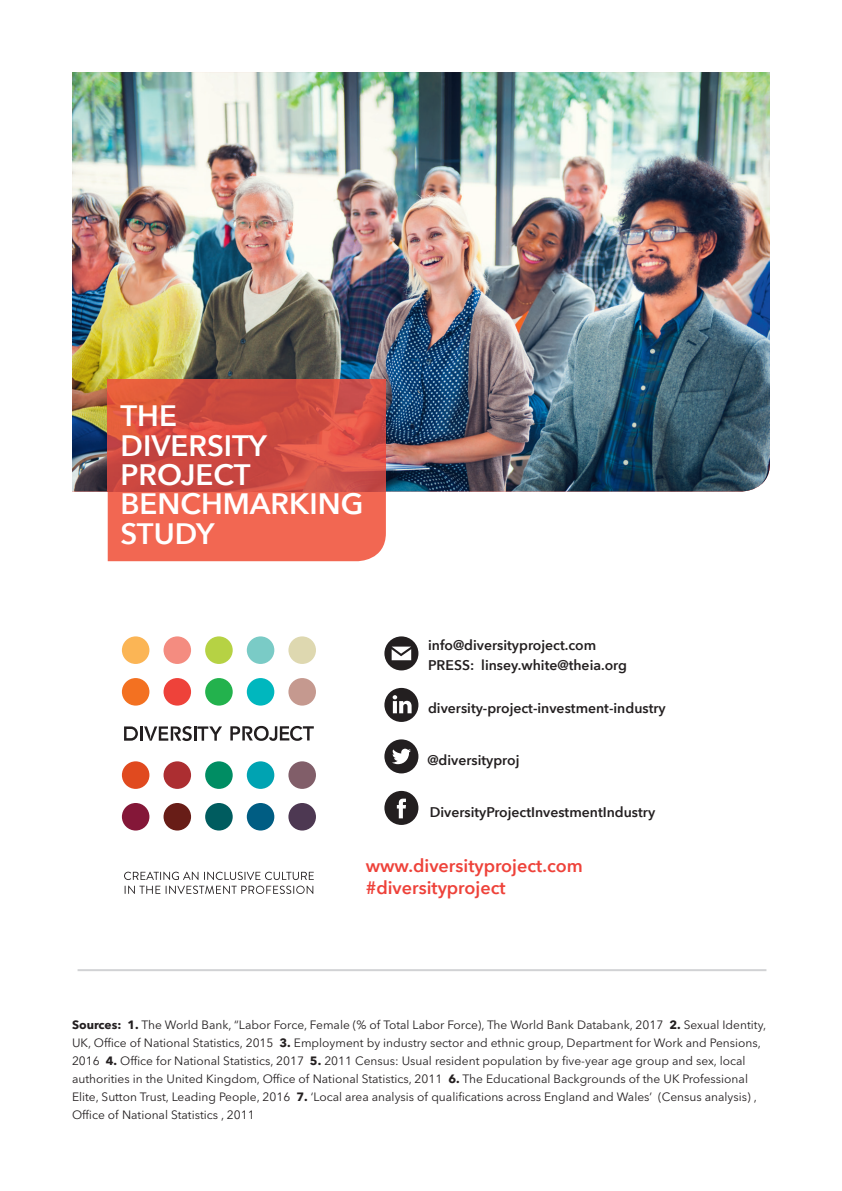
<style>
.page{position:relative;width:842px;height:1191px;background:#fff}
.page>*{position:absolute;margin:0;border:0;box-sizing:border-box;transform-origin:0 0}
.t1{font:600 29.4px/29.4px "Avenir Next";color:#fff}
.t2{font:600 18px/21.6px "Avenir Next";color:#ee423a}
.t3{font:600 14px/20px "Avenir Next";color:#231f20}
.t4{font:12px/18px "Avenir Next LT Pro";color:#231f20}
.s1{font-weight:700}
</style>
<div class="page">
<img style="left:72px;top:72px;width:698px;height:419px">
<hr style="left:78px;top:969px;width:688px;height:2px;background:#d1d2d4">
<svg style="left:124px;top:871px;width:190px;height:23px"></svg>
<div style="left:122px;top:636px;width:27px;height:28px;background:#fbb555;border-radius:50%"></div>
<div style="left:164px;top:636px;width:27px;height:28px;background:#f48c80;border-radius:50%"></div>
<div style="left:205px;top:636px;width:28px;height:28px;background:#b6d244;border-radius:50%"></div>
<div style="left:247px;top:636px;width:27px;height:28px;background:#7acbc6;border-radius:50%"></div>
<div style="left:288px;top:636px;width:28px;height:28px;background:#ded8b0;border-radius:50%"></div>
<div style="left:122px;top:678px;width:27px;height:27px;background:#f37121;border-radius:50%"></div>
<div style="left:164px;top:678px;width:27px;height:27px;background:#ee423a;border-radius:50%"></div>
<div style="left:205px;top:678px;width:28px;height:27px;background:#23b24d;border-radius:50%"></div>
<div style="left:247px;top:678px;width:27px;height:27px;background:#00b7be;border-radius:50%"></div>
<div style="left:288px;top:678px;width:28px;height:27px;background:#c5998f;border-radius:50%"></div>
<div style="left:122px;top:761px;width:27px;height:28px;background:#e04a1f;border-radius:50%"></div>
<div style="left:164px;top:761px;width:27px;height:28px;background:#ac2e31;border-radius:50%"></div>
<div style="left:205px;top:761px;width:28px;height:28px;background:#008d63;border-radius:50%"></div>
<div style="left:247px;top:761px;width:27px;height:28px;background:#00a3b2;border-radius:50%"></div>
<div style="left:288px;top:761px;width:28px;height:28px;background:#815e69;border-radius:50%"></div>
<div style="left:122px;top:803px;width:27px;height:27px;background:#841738;border-radius:50%"></div>
<div style="left:164px;top:803px;width:27px;height:27px;background:#681d17;border-radius:50%"></div>
<div style="left:205px;top:803px;width:28px;height:27px;background:#005c5f;border-radius:50%"></div>
<div style="left:247px;top:803px;width:27px;height:27px;background:#005d83;border-radius:50%"></div>
<div style="left:288px;top:803px;width:28px;height:27px;background:#4d3852;border-radius:50%"></div>
<svg style="left:230px;top:726px;width:84px;height:15px"></svg>
<svg style="left:124px;top:726px;width:14px;height:14px"></svg>
<hr style="left:140px;top:726px;width:3px;height:14px;background:#231f20">
<svg style="left:144px;top:726px;width:78px;height:15px"></svg>
<svg style="left:384px;top:636px;width:34px;height:34px"></svg>
<svg style="left:384px;top:688px;width:34px;height:34px"></svg>
<svg style="left:384px;top:791px;width:34px;height:34px"></svg>
<svg style="left:384px;top:739px;width:34px;height:34px"></svg>
<div style="left:108px;top:491px;width:278px;height:70px;background:#f26752"></div>
<img style="left:108px;top:379px;width:278px;height:112px">
<h1 class="t1" style="left:121px;top:400px;width:244px">THE<br>DIVERSITY<br>PROJECT<br>BENCHMARKING<br>STUDY</h1>
<p class="t3" style="left:428px;top:635px;width:200px">info@diversityproject.com<br>PRESS: linsey.white@theia.org</p>
<p class="t3" style="left:428px;top:697px;width:239px">diversity-project-investment-industry</p>
<p class="t3" style="left:427px;top:750px;width:94px">@diversityproj</p>
<p class="t3" style="left:430px;top:801px;width:227px">DiversityProjectInvestmentIndustry</p>
<h2 class="t2" style="left:366px;top:855px;width:219px">www.diversityproject.com #diversityproject</h2>
<p class="t4" style="left:72px;top:1015px;width:696px"><span class="s1">Sources: 1.</span> The World Bank, “Labor Force, Female (% of Total Labor Force), The World Bank Databank, 2017 <span class="s1">2.</span> Sexual Identity, UK, Office of National Statistics, 2015 <span class="s1">3.</span> Employment by industry sector and ethnic group, Department for Work and Pensions, 2016 <span class="s1">4.</span> Office for National Statistics, 2017 <span class="s1">5.</span> 2011 Census: Usual resident population by five-year age group and sex, local authorities in the United Kingdom, Office of National Statistics, 2011 <span class="s1">6.</span> The Educational Backgrounds of the UK Professional Elite, Sutton Trust, Leading People, 2016 <span class="s1">7.</span> ‘Local area analysis of qualifications across England and Wales’ (Census analysis) , Office of National Statistics , 2011</p>
</div>
